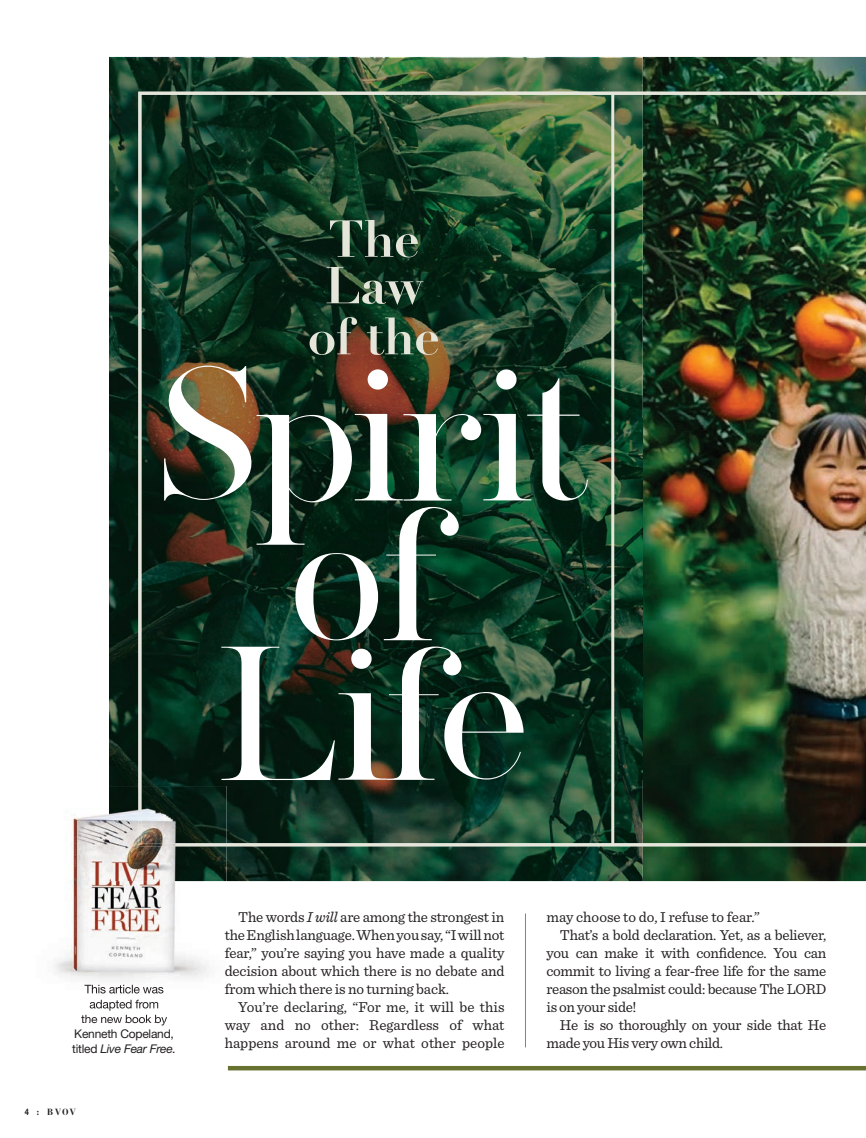
<style>
.page{position:relative;width:866px;height:1138px;background:#fff}
.page>*{position:absolute;margin:0;border:0;box-sizing:border-box;transform-origin:0 0}
.t1{font:166.65px/139.6px "Silver South Serif";letter-spacing:-.02em;color:#fff;text-align:center}
.t2{font:700 51px/46.5px "Didot";letter-spacing:-.02em;color:#e5e5da}
.t3{font:15px/18px "Sentinel";letter-spacing:-.02em;color:#231f20;text-align:justify}
.t4{font:15px "Sentinel";color:#231f20}
.t5{font:12px/15px "Helvetica Neue LT Std";letter-spacing:-.02em;color:#231f20;text-align:center}
.t6{font:700 9px "Bauer Bodoni Std";color:#231f20}
.s1{font-style:italic}
.s2{font-family:"Helvetica Neue LT Std"}
.s3{font-weight:900}
</style>
<div class="page">
<img style="left:642px;top:57px;width:223px;height:824px">
<img style="left:216px;top:58px;width:426px;height:823px">
<img style="left:109px;top:58px;width:107px;height:728px">
<img style="left:138px;top:92px;width:727px;height:754px">
<img style="left:53px;top:814px;width:76px;height:201px">
<img style="left:129px;top:881px;width:97px;height:134px">
<img style="left:109px;top:786px;width:117px;height:95px">
<img style="left:138px;top:786px;width:88px;height:60px">
<img style="left:84px;top:985px;width:80px;height:8px">
<img style="left:90px;top:1000px;width:69px;height:11px">
<img style="left:81px;top:1015px;width:86px;height:6px">
<hr style="left:228px;top:1066px;width:637px;height:4px;background:#677231">
<hr style="left:525px;top:913px;width:1px;height:134px;background:#828487">
<hr style="left:611px;top:93px;width:3px;height:751px;background:#e5e5da">
<h2 class="t2" style="left:324px;top:216px;width:101px">The<br>Law</h2>
<h2 class="t2" style="left:308px;top:313px;width:133px">of the</h2>
<h1 class="t1" style="left:156px;top:369px;width:436px">Spirit of<br>Life</h1>
<p class="t5" style="left:72px;top:1011px;width:105px">the new book by<br>Kenneth Copeland, titled <span class="s1">Live Fear Free.</span></p>
<p class="t6" style="left:25px;top:1106px;width:53px"><span class="s2">4</span> <span class="s3">:</span> BVOV</p>
<p class="t3" style="left:224px;top:907px;width:281px;text-indent:14px">The words <span class="s1">I will</span> are among the strongest in the English language. When you say, “I will not fear,” you’re saying you have made a quality decision about which there is no debate and from which there is no turning back.</p>
<p class="t3" style="left:224px;top:997px;width:281px;text-indent:14px">You’re declaring, “For me, it will be this way and no other: Regardless of what happens around me or what other people</p>
<p class="t4" style="left:546px;top:906px;width:215px">may choose to do, I refuse to fear.”</p>
<p class="t3" style="left:559px;top:925px;width:268px">That’s a bold declaration. Yet, as a believer,</p>
<p class="t3" style="left:546px;top:943px;width:281px">you can make it with confidence. You can</p>
<p class="t3" style="left:546px;top:961px;width:281px">commit to living a fear-free life for the same</p>
<p class="t3" style="left:546px;top:979px;width:281px">reason the psalmist could: because The LORD</p>
<p class="t3" style="left:546px;top:997px;width:92px">is on your side!</p>
<p class="t3" style="left:559px;top:1015px;width:268px">He is so thoroughly on your side that He</p>
<p class="t3" style="left:546px;top:1033px;width:178px">made you His very own child.</p>
</div>
